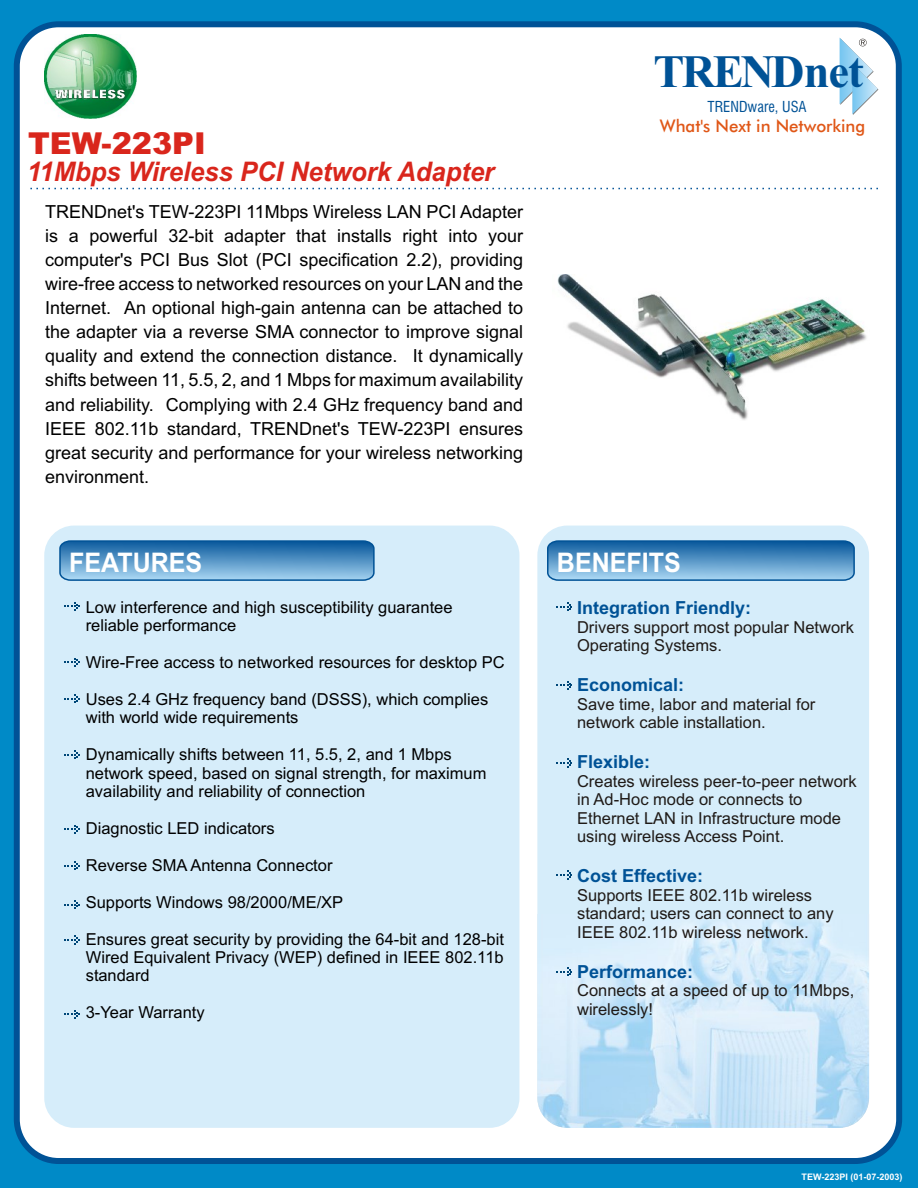
<style>
.page{position:relative;width:918px;height:1188px;background:#008ac7}
.page>*{position:absolute;margin:0;border:0;box-sizing:border-box;transform-origin:0 0}
.t1{font:700 46.35px "Times New Roman";letter-spacing:-.05em;color:#005296}
.t2{font:900 30.3px "Arial";color:#d9261c}
.t3{font:italic 700 27px "Arial";color:#d9261c;scale:.95 1}
.t4{font:700 27px "Arial";color:#fff;scale:.93 1}
.t5{font:18px/24.2px "Arial";color:#000;text-align:justify}
.t6{font:700 18px "Arial";color:#005296}
.t7{font:17.4px "Futura Md BT";color:#e05717}
.t8{font:16.5px/18.5px "Arial";color:#000}
.t9{font:16.5px/18.5px "Arial";color:#1f1a17}
.t10{font:700 14.7px "Swis 721 Cn BT";color:#005296}
.t11{font:700 9px "Arial";color:#fff}
</style>
<div class="page">
<div style="left:14px;top:21px;width:888px;height:1143px;background:#fff;border:6px solid #005296;border-radius:42px"></div>
<div style="left:537px;top:526px;width:332px;height:602px;background:#d6edfa;border-radius:30px"></div>
<img style="left:537px;top:920px;width:332px;height:208px">
<div style="left:44px;top:526px;width:475px;height:602px;background:#d6edfa;border-radius:30px"></div>
<svg style="left:64px;top:602px;width:16px;height:9px"></svg>
<svg style="left:547px;top:540px;width:308px;height:41px;background:#5392c4"></svg>
<svg style="left:59px;top:540px;width:316px;height:41px;background:#5392c4"></svg>
<svg style="left:556px;top:602px;width:16px;height:9px"></svg>
<svg style="left:30px;top:188px;width:848px;height:1px"></svg>
<svg style="left:64px;top:658px;width:16px;height:9px"></svg>
<svg style="left:64px;top:694px;width:16px;height:9px"></svg>
<svg style="left:64px;top:750px;width:16px;height:9px"></svg>
<svg style="left:64px;top:825px;width:16px;height:9px"></svg>
<svg style="left:64px;top:861px;width:16px;height:9px"></svg>
<svg style="left:64px;top:900px;width:16px;height:9px"></svg>
<svg style="left:64px;top:936px;width:16px;height:9px"></svg>
<svg style="left:64px;top:1010px;width:16px;height:9px"></svg>
<img style="left:557px;top:274px;width:310px;height:146px">
<svg style="left:556px;top:681px;width:16px;height:9px"></svg>
<svg style="left:556px;top:759px;width:16px;height:8px"></svg>
<svg style="left:556px;top:871px;width:16px;height:8px"></svg>
<svg style="left:556px;top:967px;width:16px;height:9px"></svg>
<svg style="left:840px;top:38px;width:38px;height:77px"></svg>
<img style="left:44px;top:34px;width:93px;height:85px">
<h2 class="t2" style="left:28px;top:132px;width:179px">TEW-223PI</h2>
<h3 class="t3" style="left:27px;top:162px;width:493px">11Mbps Wireless PCI Network Adapter</h3>
<p class="t5" style="left:45px;top:201px;width:480px">TRENDnet's TEW-223PI 11Mbps Wireless LAN PCI Adapter is a powerful 32-bit adapter that installs right into your computer's PCI Bus Slot (PCI specification 2.2), providing wire-free access to networked resources on your LAN and the Internet. An optional high-gain antenna can be attached to the adapter via a reverse SMA connector to improve signal quality and extend the connection distance. It dynamically shifts between 11, 5.5, 2, and 1 Mbps for maximum availability and reliability. Complying with 2.4 GHz frequency band and IEEE 802.11b standard, TRENDnet's TEW-223PI ensures great security and performance for your wireless networking environment.</p>
<h1 class="t1" style="left:653px;top:55px;width:212px">TRENDnet</h1>
<p class="t10" style="left:708px;top:100px;width:101px">TRENDware, USA</p>
<p class="t7" style="left:660px;top:119px;width:207px">What's Next in Networking</p>
<h3 class="t4" style="left:69px;top:552px;width:145px">FEATURES</h3>
<h3 class="t4" style="left:557px;top:552px;width:135px">BENEFITS</h3>
<p class="t6" style="left:577px;top:601px;width:176px">Integration Friendly:</p>
<p class="t8" style="left:86px;top:599px;width:368px">Low interference and high susceptibility guarantee reliable performance</p>
<p class="t8" style="left:86px;top:655px;width:420px">Wire-Free access to networked resources for desktop PC</p>
<p class="t8" style="left:86px;top:691px;width:404px">Uses 2.4 GHz frequency band (DSSS), which complies with world wide requirements</p>
<p class="t8" style="left:86px;top:747px;width:402px">Dynamically shifts between 11, 5.5, 2, and 1 Mbps network speed, based on signal strength, for maximum availability and reliability of connection</p>
<p class="t8" style="left:86px;top:820px;width:190px">Diagnostic LED indicators</p>
<p class="t8" style="left:86px;top:857px;width:248px">Reverse SMA Antenna Connector</p>
<p class="t8" style="left:86px;top:894px;width:259px">Supports Windows 98/2000/ME/XP</p>
<p class="t8" style="left:86px;top:931px;width:420px;text-align:justify">Ensures great security by providing the 64-bit and 128-bit Wired Equivalent Privacy (WEP) defined in IEEE 802.11b standard</p>
<p class="t8" style="left:86px;top:1005px;width:120px">3-Year Warranty</p>
<p class="t9" style="left:577px;top:619px;width:278px">Drivers support most popular Network<br>Operating Systems.</p>
<p class="t6" style="left:577px;top:678px;width:109px">Economical:</p>
<p class="t9" style="left:577px;top:696px;width:240px">Save time, labor and material for network cable installation.</p>
<p class="t6" style="left:577px;top:755px;width:75px">Flexible:</p>
<p class="t9" style="left:577px;top:773px;width:281px">Creates wireless peer-to-peer network in Ad-Hoc mode or connects to Ethernet LAN in Infrastructure mode using wireless Access Point.</p>
<p class="t6" style="left:577px;top:869px;width:128px">Cost Effective:</p>
<p class="t9" style="left:577px;top:887px;width:258px">Supports IEEE 802.11b wireless standard; users can connect to any<br>IEEE 802.11b wireless network.</p>
<p class="t6" style="left:577px;top:965px;width:118px">Performance:</p>
<p class="t9" style="left:577px;top:983px;width:279px">Connects at a speed of up to 11Mbps, wirelessly!</p>
<p class="t11" style="left:802px;top:1173px;width:102px">TEW-223PI (01-07-2003)</p>
</div>
